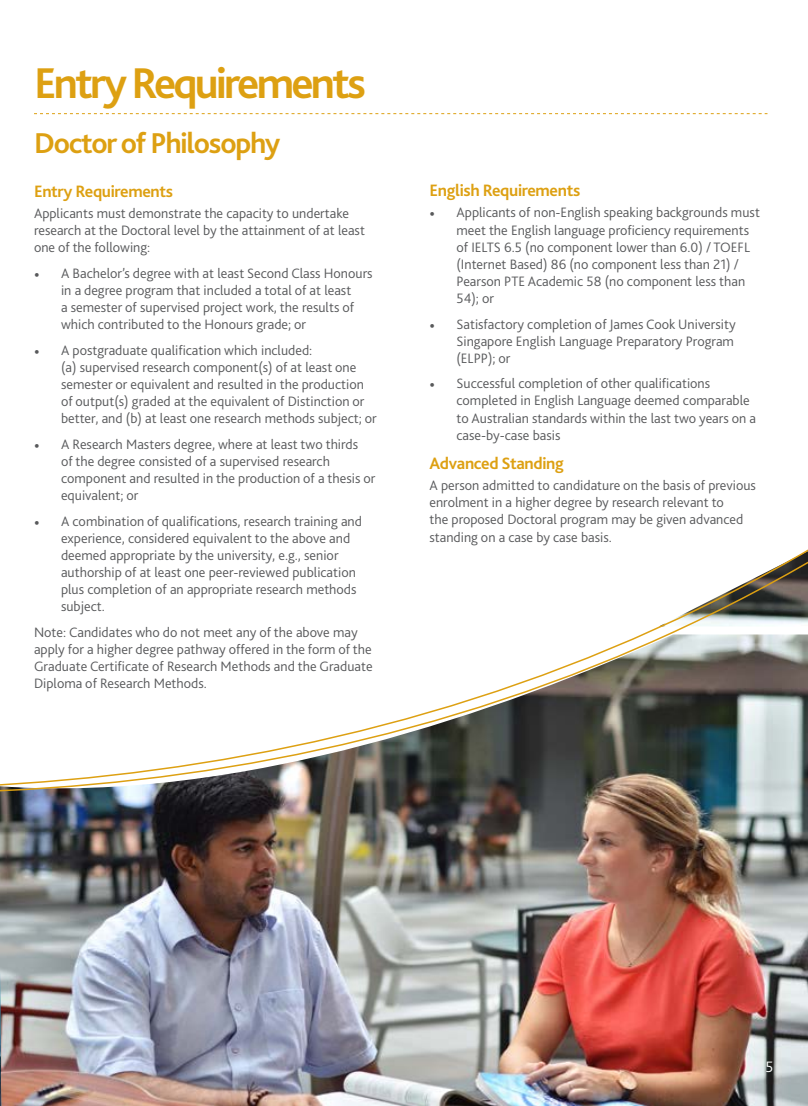
<style>
.page{position:relative;width:808px;height:1106px;background:#fff}
.page>*{position:absolute;margin:0;border:0;box-sizing:border-box;transform-origin:0 0}
.t1{font:700 45px "Bliss 2";letter-spacing:-.06em;color:#dda012}
.t2{font:700 30px "Bliss 2";letter-spacing:-.04em;color:#dda012}
.t3{font:700 17.25px "Bliss 2";letter-spacing:-.02em;color:#dda012}
.t4{font:300 15.75px "Bliss 2";color:#fff}
.t5{font:300 14.25px/17.1px "Bliss 2";color:#58595b}
.s1{font-family:"Minion Pro";font-weight:400}
</style>
<div class="page">
<svg style="left:34px;top:113px;width:733px;height:1px"></svg>
<img style="left:0;top:549px;width:808px;height:557px">
<h1 class="t1" style="left:34px;top:55px;width:333px">Entry Requirements</h1>
<h2 class="t2" style="left:34px;top:124px;width:248px">Doctor of Philosophy</h2>
<p class="t3" style="left:34px;top:180px;width:140px">Entry Requirements</p>
<p class="t5" style="left:34px;top:205px;width:332px">Applicants must demonstrate the capacity to undertake research at the Doctoral level by the attainment of at least one of the following:</p>
<p class="t5" style="left:61px;top:264px;width:313px;text-indent:-27px"><span class="s1">•</span> A Bachelor’s degree with at least Second Class Honours in a degree program that included a total of at least<br>a semester of supervised project work, the results of which contributed to the Honours grade; or</p>
<p class="t5" style="left:61px;top:341px;width:317px;text-indent:-27px"><span class="s1">•</span> A postgraduate qualification which included:<br>(a) supervised research component(s) of at least one semester or equivalent and resulted in the production of output(s) graded at the equivalent of Distinction or better, and (b) at least one research methods subject; or</p>
<p class="t5" style="left:61px;top:435px;width:316px;text-indent:-27px"><span class="s1">•</span> A Research Masters degree, where at least two thirds<br>of the degree consisted of a supervised research component and resulted in the production of a thesis or equivalent; or</p>
<p class="t5" style="left:61px;top:512px;width:302px;text-indent:-27px"><span class="s1">•</span> A combination of qualifications, research training and experience, considered equivalent to the above and deemed appropriate by the university, e.g., senior authorship of at least one peer-reviewed publication plus completion of an appropriate research methods subject.</p>
<p class="t5" style="left:34px;top:623px;width:340px">Note: Candidates who do not meet any of the above may apply for a higher degree pathway offered in the form of the Graduate Certificate of Research Methods and the Graduate Diploma of Research Methods.</p>
<p class="t3" style="left:429px;top:180px;width:152px">English Requirements</p>
<p class="t5" style="left:456px;top:204px;width:305px;text-indent:-27px"><span class="s1">•</span> Applicants of non-English speaking backgrounds must meet the English language proficiency requirements of IELTS 6.5 (no component lower than 6.0) / TOEFL (Internet Based) 86 (no component less than 21) / Pearson PTE Academic 58 (no component less than 54); or</p>
<p class="t5" style="left:456px;top:315px;width:281px;text-align:justify;text-indent:-27px"><span class="s1">•</span> Satisfactory completion of James Cook University Singapore English Language Preparatory Program (ELPP); or</p>
<p class="t5" style="left:456px;top:375px;width:301px;text-indent:-27px"><span class="s1">•</span> Successful completion of other qualifications completed in English Language deemed comparable to Australian standards within the last two years on a case-by-case basis</p>
<p class="t3" style="left:429px;top:452px;width:136px">Advanced Standing</p>
<p class="t5" style="left:429px;top:477px;width:328px">A person admitted to candidature on the basis of previous enrolment in a higher degree by research relevant to<br>the proposed Doctoral program may be given advanced standing on a case by case basis.</p>
<p class="t4" style="left:766px;top:1057px;width:9px">5</p>
</div>
